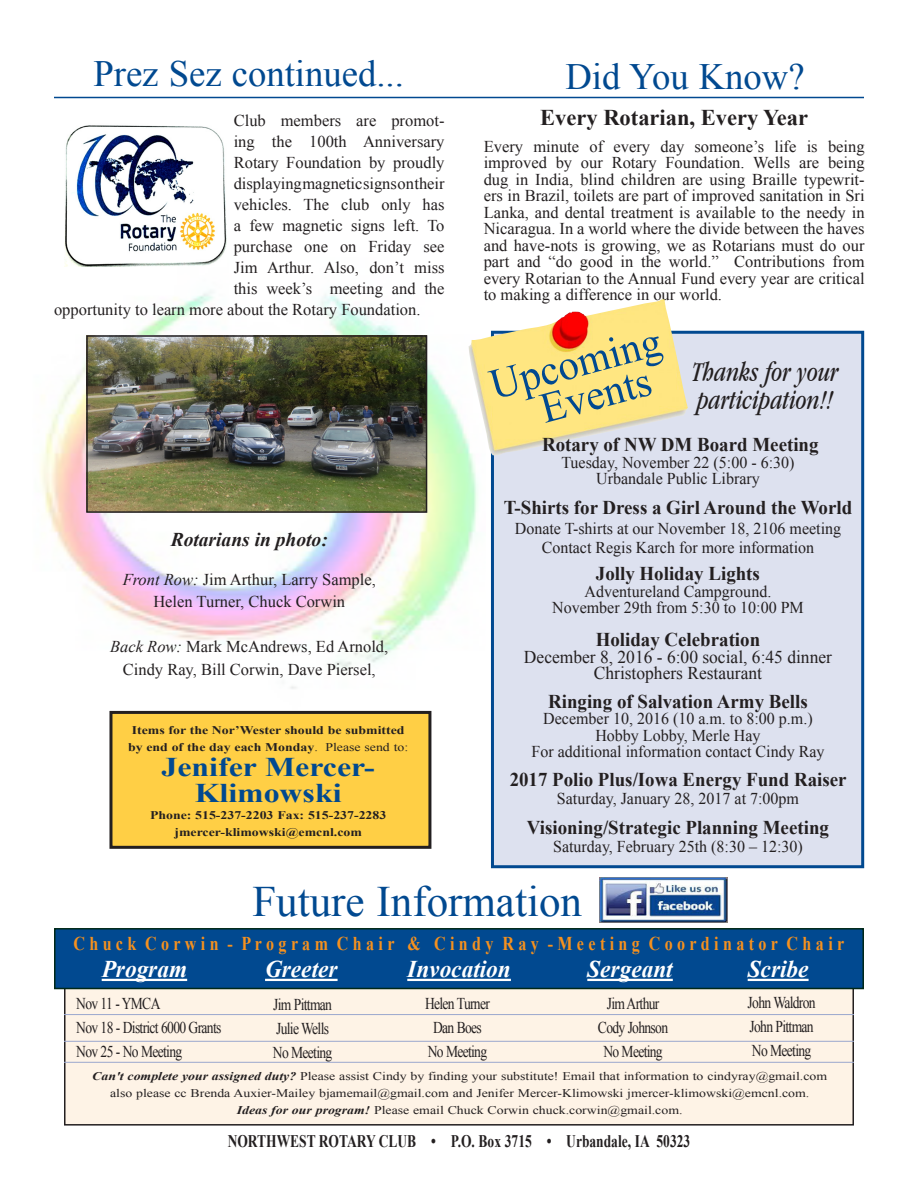
<style>
.page{position:relative;width:918px;height:1188px;background:#fff}
.page>*{position:absolute;margin:0;border:0;box-sizing:border-box;transform-origin:0 0}
.t1{font:43.35px "Times New Roman";color:#014990}
.t2{font:42.9px "Times New Roman";color:#014990}
.t3{font:37.05px "Times New Roman";color:#014990}
.t4{font:italic condensed 28.2px "Garamond IT Cby BT";color:#231f20;scale:.93 1}
.t5{font:700 27px/25.5px "Times New Roman";color:#014990;text-align:center;scale:1.18 1}
.t6{font:italic 700 24px "Times New Roman";color:#fff}
.t7{font:700 22.5px "Times New Roman";color:#231f20}
.t8{font:700 19.5px "Times New Roman";color:#231f20}
.t9{font:700 19.5px "Times New Roman";letter-spacing:.275em;color:#f6911e;scale:.82 1}
.t10{font:italic 700 19.5px "Times New Roman";color:#231f20}
.t11{font:18px "Times New Roman";color:#231f20}
.t12{font:700 17.55px "Times New Roman";color:#231f20;scale:.77 1}
.t13{font:16.5px/16.5px "Times New Roman";color:#231f20;text-align:justify}
.t14{font:16.5px "Times New Roman";letter-spacing:-.05em;color:#231f20;scale:.82 1}
.t15{font:16.5px "Times New Roman";color:#231f20;scale:.82 1}
.t16{font:11.7px "Times New Roman";color:#231f20;scale:1.18 1}
.t17{font:700 11.7px "Times New Roman";color:#231f20;scale:1.18 1}
.s1{font-style:italic}
.s2{font-weight:400}
.s3{font-weight:700;font-style:italic}
</style>
<div class="page">
<img style="left:40px;top:290px;width:438px;height:425px">
<div style="left:111px;top:712px;width:319px;height:135px;background:#ffcf45"></div>
<div style="left:109px;top:711px;width:322px;height:138px;border:3px solid #231f20"></div>
<div style="left:65px;top:954px;width:788px;height:171px;background:#fef3e6"></div>
<div style="left:64px;top:953px;width:790px;height:173px;border:2px solid #231f20"></div>
<div style="left:54px;top:928px;width:810px;height:61px;background:#014990;border:2px solid #002818"></div>
<hr style="left:102px;top:979px;width:85px;height:2px;background:#fff">
<hr style="left:265px;top:979px;width:73px;height:2px;background:#fff">
<hr style="left:407px;top:979px;width:104px;height:2px;background:#fff">
<hr style="left:587px;top:979px;width:86px;height:2px;background:#fff">
<hr style="left:748px;top:979px;width:61px;height:2px;background:#fff">
<img style="left:599px;top:878px;width:128px;height:45px">
<hr style="left:54px;top:97px;width:810px;height:1px;background:#014990">
<hr style="left:64px;top:1014px;width:790px;height:1px;background:#9aa7ce">
<hr style="left:64px;top:1041px;width:790px;height:1px;background:#9aa7ce">
<hr style="left:64px;top:1062px;width:790px;height:1px;background:#9aa7ce">
<div style="left:492px;top:332px;width:371px;height:535px;background:#dde1ef"></div>
<div style="left:491px;top:331px;width:373px;height:537px;border:3px solid #014990"></div>
<img style="left:469px;top:299px;width:219px;height:156px">
<img style="left:89px;top:338px;width:335px;height:172px">
<div style="left:86px;top:335px;width:341px;height:178px;border:2px solid #231f20"></div>
<img style="left:64px;top:125px;width:162px;height:142px">
<p class="t3" style="left:93px;top:47px;width:312px">Prez Sez continued...</p>
<p class="t13" style="left:234px;top:111px;width:212px">Club members are promot-</p>
<p class="t13" style="left:234px;top:132px;width:212px">ing the 100th Anniversary</p>
<p class="t13" style="left:234px;top:153px;width:212px">Rotary Foundation by proudly</p>
<p class="t13" style="left:234px;top:174px;width:212px">displaying magnetic signs on their</p>
<p class="t13" style="left:234px;top:195px;width:212px">vehicles. The club only has</p>
<p class="t13" style="left:234px;top:216px;width:212px">a few magnetic signs left. To</p>
<p class="t13" style="left:234px;top:237px;width:212px">purchase one on Friday see</p>
<p class="t13" style="left:234px;top:258px;width:212px">Jim Arthur. Also, don’t miss</p>
<p class="t13" style="left:234px;top:279px;width:212px">this week’s meeting and the</p>
<p class="t13" style="left:54px;top:300px;width:368px">opportunity to learn more about the Rotary Foundation.</p>
<p class="t10" style="left:171px;top:526px;width:159px">Rotarians in photo:</p>
<p class="t13" style="left:123px;top:570px;width:255px"><span class="s1">Front Row:</span> Jim Arthur, Larry Sample,</p>
<p class="t13" style="left:153px;top:593px;width:193px">Helen Turner, Chuck Corwin</p>
<p class="t13" style="left:110px;top:638px;width:280px"><span class="s1">Back Row:</span> Mark McAndrews, Ed Arnold,</p>
<p class="t13" style="left:123px;top:660px;width:254px">Cindy Ray, Bill Corwin, Dave Piersel,</p>
<p class="t17" style="left:132px;top:722px;width:233px">Items for the Nor’Wester should be submitted</p>
<p class="t17" style="left:128px;top:739px;width:239px">by end of the day each Monday<span class="s2">. Please send to:</span></p>
<p class="t5" style="left:162px;top:754px;width:182px">Jenifer Mercer-<br>Klimowski</p>
<p class="t17" style="left:150px;top:807px;width:202px">Phone: 515-237-2203 Fax: 515-237-2283</p>
<p class="t17" style="left:174px;top:824px;width:160px">jmercer-klimowski@emcnl.com</p>
<p class="t3" style="left:565px;top:50px;width:241px">Did You Know?</p>
<p class="t7" style="left:540px;top:101px;width:269px">Every Rotarian, Every Year</p>
<p class="t13" style="left:484px;top:138px;width:382px">Every minute of every day someone’s life is being improved by our Rotary Foundation. Wells are being dug in India, blind children are using Braille typewrit&shy;ers in Brazil, toilets are part of improved sanitation in Sri Lanka, and dental treatment is available to the needy in Nicaragua. In a world where the divide between the haves and have-nots is growing, we as Rotarians must do our part and “do good in the world.” Contributions from every Rotarian to the Annual Fund every year are critical to making a difference in our world.</p>
<p class="t2" style="left:483px;top:356px;width:177px;rotate:-15deg">Upcoming</p>
<p class="t4" style="left:692px;top:356px;width:160px">Thanks for your</p>
<p class="t4" style="left:697px;top:384px;width:148px">participation!!</p>
<p class="t8" style="left:542px;top:431px;width:278px">Rotary of NW DM Board Meeting</p>
<p class="t13" style="left:561px;top:454px;width:235px">Tuesday, November 22 (5:00 - 6:30)</p>
<p class="t13" style="left:596px;top:470px;width:165px">Urbandale Public Library</p>
<p class="t8" style="left:504px;top:494px;width:350px">T-Shirts for Dress a Girl Around the World</p>
<p class="t13" style="left:515px;top:520px;width:328px">Donate T-shirts at our November 18, 2106 meeting</p>
<p class="t13" style="left:542px;top:539px;width:274px">Contact Regis Karch for more information</p>
<p class="t8" style="left:596px;top:560px;width:166px">Jolly Holiday Lights</p>
<p class="t13" style="left:585px;top:583px;width:188px">Adventureland Campground.</p>
<p class="t13" style="left:552px;top:599px;width:253px">November 29th from 5:30 to 10:00 PM</p>
<p class="t8" style="left:596px;top:626px;width:166px">Holiday Celebration</p>
<p class="t11" style="left:524px;top:644px;width:309px">December 8, 2016 - 6:00 social, 6:45 dinner</p>
<p class="t11" style="left:594px;top:661px;width:170px">Christophers Restaurant</p>
<p class="t8" style="left:548px;top:687px;width:261px">Ringing of Salvation Army Bells</p>
<p class="t13" style="left:543px;top:710px;width:271px">December 10, 2016 (10 a.m. to 8:00 p.m.)</p>
<p class="t13" style="left:595px;top:727px;width:167px">Hobby Lobby, Merle Hay</p>
<p class="t13" style="left:531px;top:743px;width:295px">For additional information contact Cindy Ray</p>
<p class="t8" style="left:510px;top:765px;width:338px">2017 Polio Plus/Iowa Energy Fund Raiser</p>
<p class="t13" style="left:557px;top:790px;width:244px">Saturday, January 28, 2017 at 7:00pm</p>
<p class="t8" style="left:527px;top:813px;width:304px">Visioning/Strategic Planning Meeting</p>
<p class="t13" style="left:553px;top:838px;width:251px">Saturday, February 25th (8:30 – 12:30)</p>
<p class="t2" style="left:533px;top:380px;width:115px;rotate:-15deg">Events</p>
<p class="t1" style="left:252px;top:871px;width:331px">Future Information</p>
<p class="t9" style="left:73px;top:930px;width:942px">Chuck Corwin - Program Chair &amp; Cindy Ray -Meeting Coordinator Chair</p>
<p class="t6" style="left:102px;top:953px;width:87px">Program</p>
<p class="t6" style="left:265px;top:953px;width:74px">Greeter</p>
<p class="t6" style="left:407px;top:953px;width:105px">Invocation</p>
<p class="t6" style="left:587px;top:953px;width:87px">Sergeant</p>
<p class="t6" style="left:748px;top:953px;width:62px">Scribe</p>
<p class="t14" style="left:76px;top:991px;width:104px">Nov 11 - YMCA</p>
<p class="t14" style="left:76px;top:1015px;width:178px">Nov 18 - District 6000 Grants</p>
<p class="t14" style="left:76px;top:1039px;width:131px">Nov 25 - No Meeting</p>
<p class="t14" style="left:273px;top:993px;width:73px">Jim Pittman</p>
<p class="t14" style="left:276px;top:1017px;width:66px">Julie Wells</p>
<p class="t14" style="left:273px;top:1041px;width:74px">No Meeting</p>
<p class="t14" style="left:425px;top:992px;width:81px">Helen Turner</p>
<p class="t15" style="left:433px;top:1016px;width:61px">Dan Boes</p>
<p class="t14" style="left:428px;top:1040px;width:74px">No Meeting</p>
<p class="t14" style="left:607px;top:992px;width:66px">Jim Arthur</p>
<p class="t14" style="left:598px;top:1016px;width:87px">Cody Johnson</p>
<p class="t14" style="left:603px;top:1040px;width:74px">No Meeting</p>
<p class="t14" style="left:748px;top:991px;width:84px">John Waldron</p>
<p class="t14" style="left:750px;top:1015px;width:80px">John Pittman</p>
<p class="t14" style="left:752px;top:1039px;width:74px">No Meeting</p>
<p class="t16" style="left:92px;top:1067px;width:624px"><span class="s3">Can't complete your assigned duty?</span> Please assist Cindy by finding your substitute! Email that information to cindyray@gmail.com</p>
<p class="t16" style="left:110px;top:1084px;width:594px">also please cc Brenda Auxier-Mailey bjamemail@gmail.com and Jenifer Mercer-Klimowski jmercer-klimowski@emcnl.com.</p>
<p class="t16" style="left:237px;top:1102px;width:379px"><span class="s3">Ideas for our program!</span> Please email Chuck Corwin chuck.corwin@gmail.com.</p>
<p class="t12" style="left:228px;top:1129px;width:602px">NORTHWEST ROTARY CLUB • P.O. Box 3715 • Urbandale, IA 50323</p>
</div>
